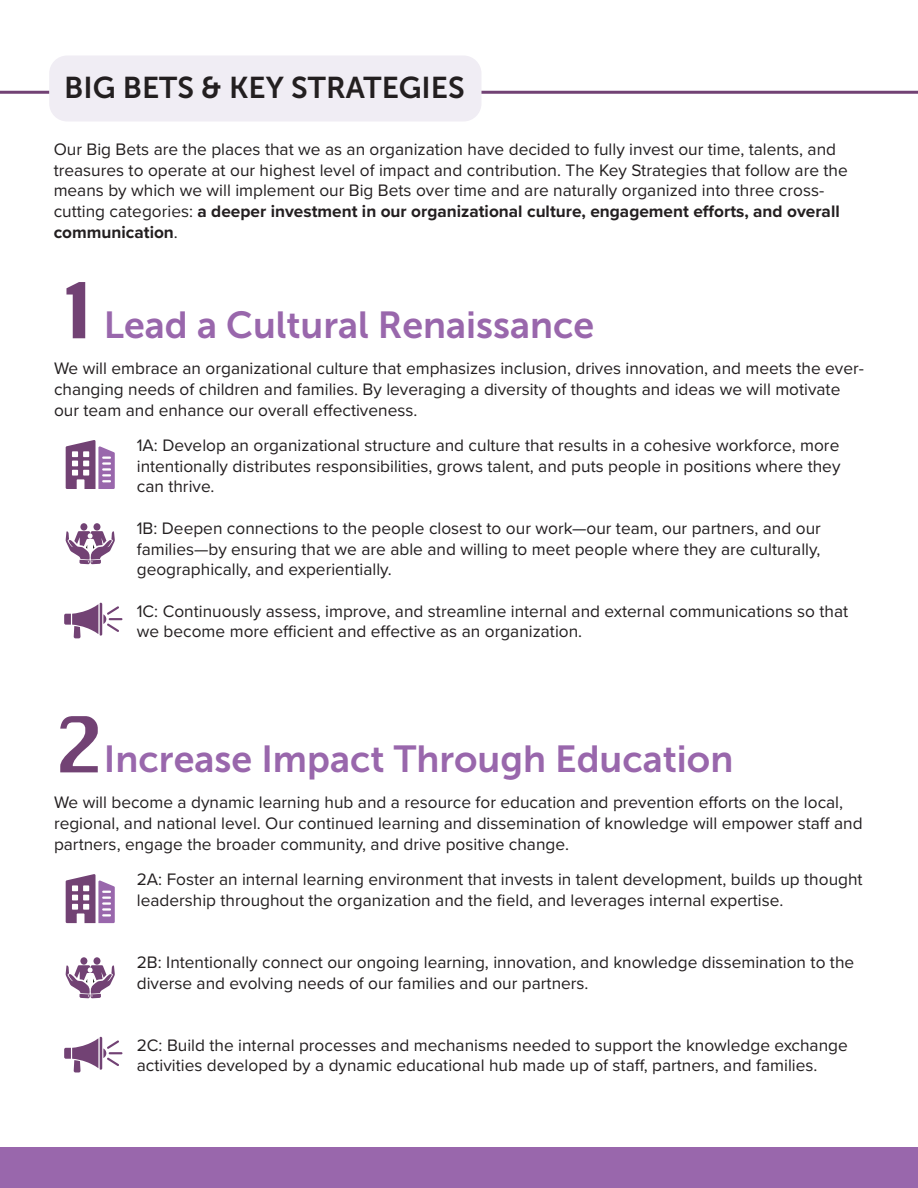
<style>
.page{position:relative;width:918px;height:1188px;background:#fff}
.page>*{position:absolute;margin:0;border:0;box-sizing:border-box;transform-origin:0 0}
.t1{font:37.5px "Museo Sans 700";color:#9967ac}
.t2{font:30px "Museo Sans 700";color:#231f20}
.t3{font:17.25px/20.7px "Proxima Nova";color:#231f20}
.s1{font-weight:700}
.s2{font-family:"Krungthep";font-size:75px;color:#724274}
</style>
<div class="page">
<hr style="left:0;top:91px;width:918px;height:3px;background:#724274">
<div style="left:49px;top:56px;width:432px;height:66px;background:#f0edf4;border-radius:18px"></div>
<div style="left:80px;top:523px;width:7px;height:8px;background:#724274;border-radius:50%"></div>
<div style="left:93px;top:523px;width:7px;height:8px;background:#724274;border-radius:50%"></div>
<svg style="left:66px;top:531px;width:49px;height:33px"></svg>
<svg style="left:64px;top:603px;width:58px;height:35px"></svg>
<svg style="left:66px;top:440px;width:49px;height:49px"></svg>
<div style="left:80px;top:957px;width:7px;height:8px;background:#724274;border-radius:50%"></div>
<div style="left:93px;top:957px;width:7px;height:8px;background:#724274;border-radius:50%"></div>
<svg style="left:66px;top:965px;width:49px;height:33px"></svg>
<svg style="left:64px;top:1037px;width:58px;height:36px"></svg>
<svg style="left:66px;top:874px;width:49px;height:49px"></svg>
<div style="left:0;top:1148px;width:918px;height:40px;background:#9967ac"></div>
<p class="t2" style="left:64px;top:71px;width:402px">BIG BETS &amp; KEY STRATEGIES</p>
<p class="t3" style="left:54px;top:138px;width:796px">Our Big Bets are the places that we as an organization have decided to fully invest our time, talents, and treasures to operate at our highest level of impact and contribution. The Key Strategies that follow are the means by which we will implement our Big Bets over time and are naturally organized into three cross&shy;cutting categories: <span class="s1">a deeper investment in our organizational culture, engagement efforts, and overall communication</span>.</p>
<p class="t1" style="left:54px;top:304px;width:542px"><span class="s2">1</span>Lead a Cultural Renaissance</p>
<p class="t3" style="left:54px;top:357px;width:811px">We will embrace an organizational culture that emphasizes inclusion, drives innovation, and meets the ever&shy;changing needs of children and families. By leveraging a diversity of thoughts and ideas we will motivate our team and enhance our overall effectiveness.</p>
<p class="t3" style="left:137px;top:434px;width:705px;text-align:justify">1A: Develop an organizational structure and culture that results in a cohesive workforce, more intentionally distributes responsibilities, grows talent, and puts people in positions where they can thrive.</p>
<p class="t3" style="left:137px;top:517px;width:686px;text-align:justify">1B: Deepen connections to the people closest to our work—our team, our partners, and our families—by ensuring that we are able and willing to meet people where they are culturally, geographically, and experientially.</p>
<p class="t3" style="left:137px;top:600px;width:713px">1C: Continuously assess, improve, and streamline internal and external communications so that we become more efficient and effective as an organization.</p>
<p class="t1" style="left:54px;top:739px;width:681px"><span class="s2">2</span>Increase Impact Through Education</p>
<p class="t3" style="left:54px;top:791px;width:810px">We will become a dynamic learning hub and a resource for education and prevention efforts on the local, regional, and national level. Our continued learning and dissemination of knowledge will empower staff and partners, engage the broader community, and drive positive change.</p>
<p class="t3" style="left:137px;top:868px;width:727px">2A: Foster an internal learning environment that invests in talent development, builds up thought leadership throughout the organization and the field, and leverages internal expertise.</p>
<p class="t3" style="left:137px;top:951px;width:719px">2B: Intentionally connect our ongoing learning, innovation, and knowledge dissemination to the diverse and evolving needs of our families and our partners.</p>
<p class="t3" style="left:137px;top:1034px;width:713px">2C: Build the internal processes and mechanisms needed to support the knowledge exchange activities developed by a dynamic educational hub made up of staff, partners, and families.</p>
</div>
